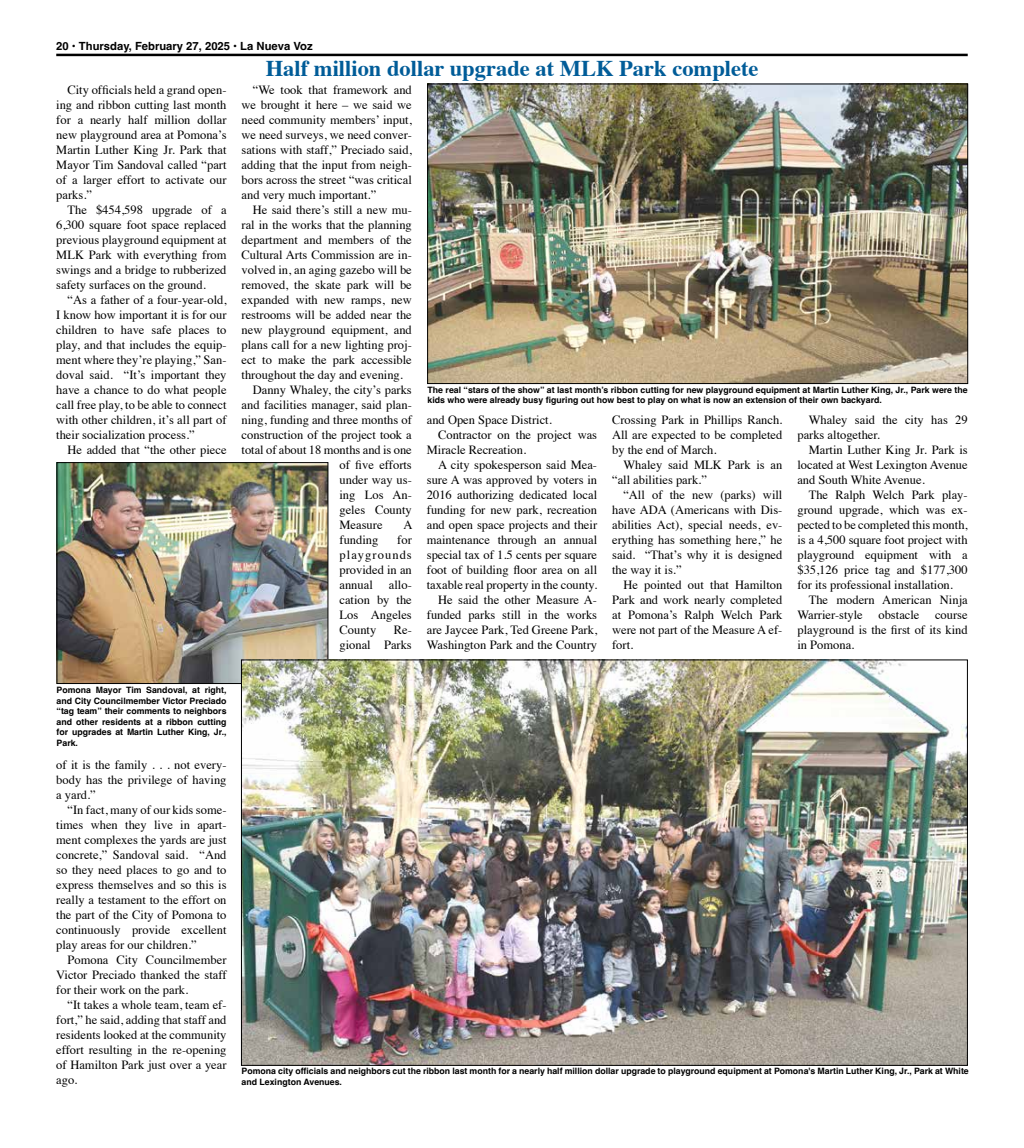
<style>
.page{position:relative;width:1024px;height:1148px;background:#fff}
.page>*{position:absolute;margin:0;border:0;box-sizing:border-box;transform-origin:0 0}
.t1{font:700 22.5px "Times";color:#005c98}
.t2{font:12.5px/15px "Times";color:#000;text-align:justify}
.t3{font:700 11.25px "Helvetica";color:#000}
.t4{font:700 8.75px/10.5px "Helvetica";color:#000}
</style>
<div class="page">
<img style="left:59px;top:464px;width:267px;height:218px">
<div style="left:57px;top:462px;width:271px;height:222px;border:1px solid #000"></div>
<hr style="left:56px;top:54px;width:912px;height:2px;background:#000">
<img style="left:243px;top:661px;width:723px;height:402px">
<img style="left:429px;top:86px;width:537px;height:296px">
<div style="left:427px;top:84px;width:541px;height:300px;border:1px solid #000"></div>
<p class="t3" style="left:56px;top:39px;width:258px">20 • Thursday, February 27, 2025 • La Nueva Voz</p>
<p class="t2" style="left:56px;top:81px;width:172px;text-indent:11px">City officials held a grand open&shy;ing and ribbon cutting last month for a nearly half million dollar new playground area at Pomona’s Martin Luther King Jr. Park that Mayor Tim Sandoval called “part of a larger effort to activate our parks.”</p>
<p class="t2" style="left:56px;top:201px;width:172px;text-indent:11px">The $454,598 upgrade of a 6,300 square foot space replaced previous playground equipment at MLK Park with everything from swings and a bridge to rubberized safety surfaces on the ground.</p>
<p class="t2" style="left:56px;top:291px;width:172px;text-indent:11px">“As a father of a four-year-old, I know how important it is for our children to have safe places to play, and that includes the equip&shy;ment where they’re playing,” San&shy;doval said. “It’s important they have a chance to do what people call free play, to be able to connect with other children, it’s all part of their socialization process.”</p>
<p class="t2" style="left:68px;top:441px;width:161px">He added that “the other piece</p>
<p class="t4" style="left:57px;top:686px;width:171px;text-align:justify">Pomona Mayor Tim Sandoval, at right, and City Councilmember Victor Preciado “tag team” their comments to neighbors and other residents at a ribbon cutting for upgrades at Martin Luther King, Jr., Park.</p>
<p class="t2" style="left:56px;top:756px;width:172px">of it is the family . . . not every&shy;body has the privilege of having a yard.”</p>
<p class="t2" style="left:56px;top:801px;width:172px;text-indent:11px">“In fact, many of our kids some&shy;times when they live in apart&shy;ment complexes the yards are just concrete,” Sandoval said. “And so they need places to go and to express themselves and so this is really a testament to the effort on the part of the City of Pomona to continuously provide excellent play areas for our children.”</p>
<p class="t2" style="left:56px;top:951px;width:172px;text-indent:11px">Pomona City Councilmember Victor Preciado thanked the staff for their work on the park.</p>
<p class="t2" style="left:56px;top:996px;width:172px;text-indent:11px">“It takes a whole team, team ef&shy;fort,” he said, adding that staff and residents looked at the community effort resulting in the re-opening of Hamilton Park just over a year ago.</p>
<h1 class="t1" style="left:266px;top:47px;width:494px">Half million dollar upgrade at MLK Park complete</h1>
<p class="t2" style="left:241px;top:81px;width:172px;text-indent:11px">“We took that framework and we brought it here – we said we need community members’ input, we need surveys, we need conver&shy;sations with staff,” Preciado said, adding that the input from neigh&shy;bors across the street “was critical and very much important.”</p>
<p class="t2" style="left:253px;top:201px;width:161px">He said there’s still a new mu-</p>
<p class="t2" style="left:241px;top:216px;width:172px">ral in the works that the planning</p>
<p class="t2" style="left:241px;top:231px;width:172px">department and members of the</p>
<p class="t2" style="left:241px;top:246px;width:172px">Cultural Arts Commission are in-</p>
<p class="t2" style="left:241px;top:261px;width:172px">volved in, an aging gazebo will be</p>
<p class="t2" style="left:241px;top:276px;width:172px">removed, the skate park will be</p>
<p class="t2" style="left:241px;top:291px;width:172px">expanded with new ramps, new</p>
<p class="t2" style="left:241px;top:306px;width:172px">restrooms will be added near the</p>
<p class="t2" style="left:241px;top:321px;width:172px">new playground equipment, and</p>
<p class="t2" style="left:241px;top:336px;width:172px">plans call for a new lighting proj-</p>
<p class="t2" style="left:241px;top:351px;width:172px">ect to make the park accessible</p>
<p class="t2" style="left:241px;top:366px;width:163px">throughout the day and evening.</p>
<p class="t2" style="left:253px;top:381px;width:161px">Danny Whaley, the city’s parks</p>
<p class="t2" style="left:241px;top:396px;width:172px">and facilities manager, said plan-</p>
<p class="t2" style="left:241px;top:411px;width:172px">ning, funding and three months of</p>
<p class="t2" style="left:241px;top:426px;width:172px">construction of the project took a</p>
<p class="t2" style="left:241px;top:441px;width:172px">total of about 18 months and is one</p>
<p class="t2" style="left:339px;top:456px;width:74px">of five efforts</p>
<p class="t2" style="left:339px;top:471px;width:74px">under way us-</p>
<p class="t2" style="left:339px;top:486px;width:74px">ing Los An-</p>
<p class="t2" style="left:339px;top:501px;width:74px">geles County</p>
<p class="t2" style="left:339px;top:516px;width:45px">Measure</p>
<p class="t2" style="left:403px;top:516px;width:11px">A</p>
<p class="t2" style="left:339px;top:531px;width:40px">funding</p>
<p class="t4" style="left:428px;top:385px;width:542px">The real “stars of the show” at last month’s ribbon cutting for new playground equipment at Martin Luther King, Jr., Park were the kids who were already busy figuring out how best to play on what is now an extension of their own backyard.</p>
<p class="t2" style="left:612px;top:411px;width:172px">Crossing Park in Phillips Ranch.<br>All are expected to be completed by the end of March.</p>
<p class="t2" style="left:612px;top:456px;width:172px;text-indent:11px">Whaley said MLK Park is an “all abilities park.”</p>
<p class="t2" style="left:612px;top:486px;width:172px;text-indent:11px">“All of the new (parks) will have ADA (Americans with Dis&shy;abilities Act), special needs, ev&shy;erything has something here,” he said. “That’s why it is designed the way it is.”</p>
<p class="t2" style="left:612px;top:576px;width:172px;text-indent:11px">He pointed out that Hamilton Park and work nearly completed at Pomona’s Ralph Welch Park were not part of the Measure A ef&shy;fort.</p>
<p class="t2" style="left:797px;top:411px;width:172px;text-indent:11px">Whaley said the city has 29 parks altogether.</p>
<p class="t2" style="left:797px;top:441px;width:172px;text-indent:11px">Martin Luther King Jr. Park is located at West Lexington Avenue and South White Avenue.</p>
<p class="t2" style="left:797px;top:486px;width:172px;text-indent:11px">The Ralph Welch Park play&shy;ground upgrade, which was ex&shy;pected to be completed this month, is a 4,500 square foot project with playground equipment with a $35,126 price tag and $177,300 for its professional installation.</p>
<p class="t2" style="left:797px;top:591px;width:172px;text-indent:11px">The modern American Ninja<br>Warrier-style</p>
<p class="t2" style="left:427px;top:411px;width:126px">and Open Space District.</p>
<p class="t2" style="left:438px;top:426px;width:161px">Contractor on the project was</p>
<p class="t2" style="left:427px;top:441px;width:101px">Miracle Recreation.</p>
<p class="t2" style="left:438px;top:456px;width:161px">A city spokesperson said Mea-</p>
<p class="t2" style="left:427px;top:471px;width:172px">sure A was approved by voters in</p>
<p class="t2" style="left:427px;top:486px;width:172px">2016 authorizing dedicated local</p>
<p class="t2" style="left:427px;top:501px;width:172px">funding for new park, recreation</p>
<p class="t2" style="left:427px;top:516px;width:172px">and open space projects and their</p>
<p class="t2" style="left:427px;top:531px;width:172px">maintenance through an annual</p>
<p class="t2" style="left:427px;top:546px;width:172px">special tax of 1.5 cents per square</p>
<p class="t2" style="left:427px;top:561px;width:172px">foot of building floor area on all</p>
<p class="t2" style="left:427px;top:576px;width:172px">taxable real property in the county.</p>
<p class="t2" style="left:438px;top:591px;width:161px">He said the other Measure A-</p>
<p class="t2" style="left:427px;top:606px;width:172px">funded parks still in the works</p>
<p class="t2" style="left:427px;top:621px;width:172px">are Jaycee Park, Ted Greene Park,</p>
<p class="t2" style="left:427px;top:636px;width:172px">Washington Park and the Country</p>
<p class="t2" style="left:339px;top:531px;width:74px;text-indent:58px">for playgrounds provided in an annual</p>
<p class="t2" style="left:339px;top:576px;width:74px;text-indent:49px">allo&shy;cation by the Los Angeles County</p>
<p class="t2" style="left:878px;top:606px;width:42px">obstacle</p>
<p class="t2" style="left:797px;top:606px;width:172px;text-indent:138px">course playground is the first of its kind in Pomona.</p>
<p class="t2" style="left:339px;top:621px;width:74px;text-align:right">Re-<br>gional Parks</p>
<p class="t4" style="left:241px;top:1067px;width:729px">Pomona city officials and neighbors cut the ribbon last month for a nearly half million dollar upgrade to playground equipment at Pomona's Martin Luther King, Jr., Park at White and Lexington Avenues.</p>
</div>
